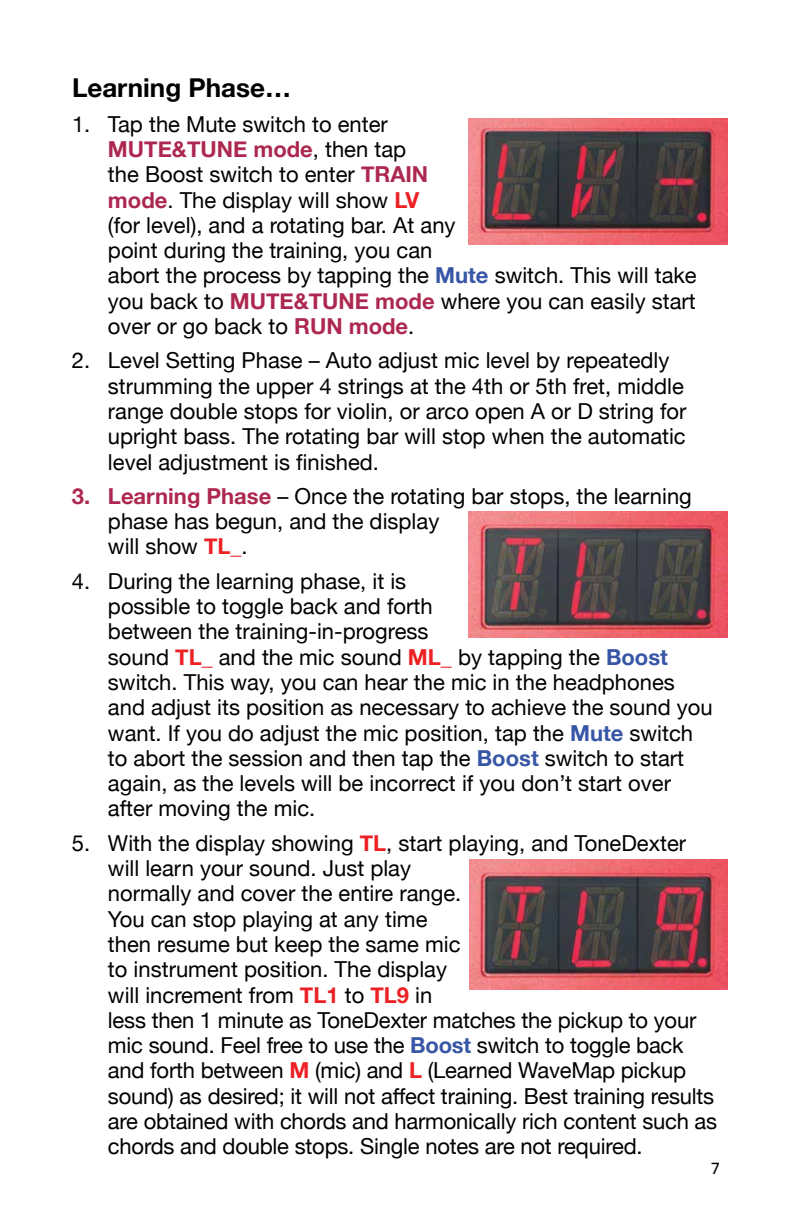
<style>
.page{position:relative;width:792px;height:1224px;background:#fff}
.page>*{position:absolute;margin:0;border:0;box-sizing:border-box;transform-origin:0 0}
.t1{font:700 26px "Helvetica Neue";color:#000}
.t2{font:22px/25.4px "Helvetica Neue";color:#000}
.t3{font:18px "Calibri";color:#000}
.s1{font-weight:700;color:#ad2850}
.s2{font-weight:700;color:#ed2024}
.s3{font-weight:700;color:#3756a6}
</style>
<div class="page">
<img style="left:468px;top:119px;width:259px;height:126px">
<img style="left:468px;top:511px;width:259px;height:126px">
<img style="left:470px;top:860px;width:257px;height:130px">
<p class="t1" style="left:72px;top:68px;width:221px">Learning Phase…</p>
<p class="t2" style="left:108px;top:112px;width:590px;text-indent:-36px">1. Tap the Mute switch to enter<br><span class="s1">MUTE&amp;TUNE mode</span>, then tap<br>the Boost switch to enter <span class="s1">TRAIN<br>mode</span>. The display will show <span class="s2">LV<br></span>(for level), and a rotating bar. At any<br>point during the training, you can<br>abort the process by tapping the <span class="s3">Mute</span> switch. This will take you back to <span class="s1">MUTE&amp;TUNE mode</span> where you can easily start over or go back to <span class="s1">RUN mode</span>.</p>
<p class="t2" style="left:108px;top:349px;width:580px;text-indent:-36px">2. Level Setting Phase – Auto adjust mic level by repeatedly strumming the upper 4 strings at the 4th or 5th fret, middle range double stops for violin, or arco open A or D string for upright bass. The rotating bar will stop when the automatic level adjustment is finished.</p>
<p class="t2" style="left:108px;top:485px;width:585px;text-indent:-36px"><span class="s1">3. Learning Phase</span> – Once the rotating bar stops, the learning phase has begun, and the display<br>will show <span class="s2">TL_</span>.</p>
<p class="t2" style="left:108px;top:570px;width:606px;text-indent:-36px">4. During the learning phase, it is<br>possible to toggle back and forth<br>between the training-in-progress<br>sound <span class="s2">TL_</span> and the mic sound <span class="s2">ML_</span> by tapping the <span class="s3">Boost </span>switch. This way, you can hear the mic in the headphones and adjust its position as necessary to achieve the sound you want. If you do adjust the mic position, tap the <span class="s3">Mute</span> switch to abort the session and then tap the <span class="s3">Boost</span> switch to start again, as the levels will be incorrect if you don’t start over after moving the mic.</p>
<p class="t2" style="left:108px;top:831px;width:611px;text-indent:-36px">5. With the display showing <span class="s2">TL</span>, start playing, and ToneDexter will learn your sound. Just play<br>normally and cover the entire range.<br>You can stop playing at any time<br>then resume but keep the same mic<br>to instrument position. The display<br>will increment from <span class="s2">TL1</span> to <span class="s2">TL9</span> in<br>less then 1 minute as ToneDexter matches the pickup to your mic sound. Feel free to use the <span class="s3">Boost</span> switch to toggle back and forth between <span class="s2">M</span> (mic) and <span class="s2">L</span> (Learned WaveMap pickup sound) as desired; it will not affect training. Best training results are obtained with chords and harmonically rich content such as chords and double stops. Single notes are not required.</p>
<p class="t3" style="left:711px;top:1156px;width:11px">7</p>
</div>
